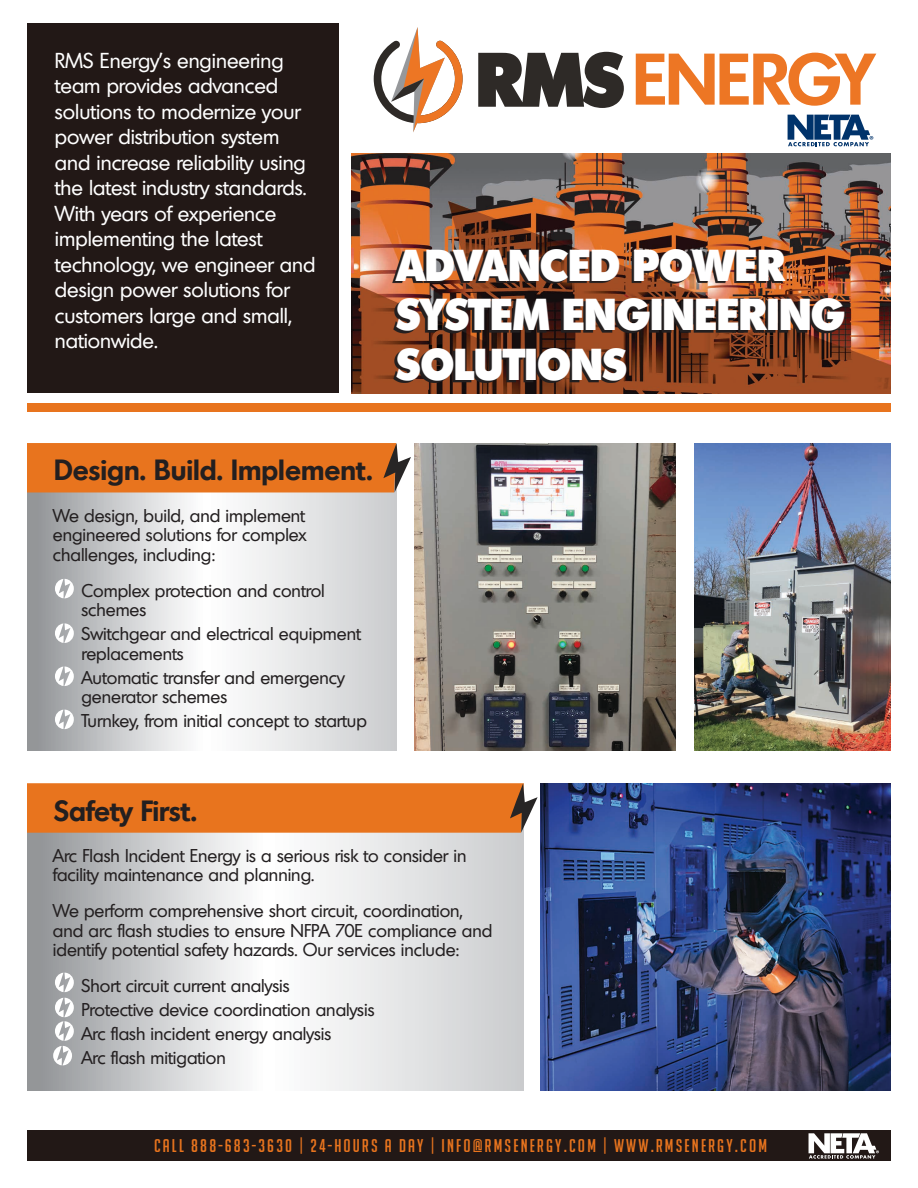
<style>
.page{position:relative;width:918px;height:1188px;background:#fff}
.page>*{position:absolute;margin:0;border:0;box-sizing:border-box;transform-origin:0 0}
.t1{font:800 43.5px/49.5px "Montreal Serial";color:#fff}
.t2{font:700 28.5px "Montreal Serial";color:#231f20}
.t3{font:21px/25.5px "Montreal Serial";color:#fff}
.t4{font:18px/19.5px "Montreal Serial";color:#231f20}
.t5{font:18px "Big Noodle Titling";letter-spacing:.12em;color:#e8741e}
</style>
<div class="page">
<svg style="left:27px;top:492px;width:369px;height:258px"></svg>
<div style="left:27px;top:24px;width:311px;height:369px;background:#221816"></div>
<img style="left:414px;top:443px;width:262px;height:307px">
<div style="left:27px;top:443px;width:384px;height:49px;background:#e8741e"></div>
<svg style="left:55px;top:579px;width:19px;height:19px"></svg>
<svg style="left:55px;top:623px;width:19px;height:20px"></svg>
<svg style="left:55px;top:666px;width:19px;height:20px"></svg>
<svg style="left:55px;top:710px;width:19px;height:19px"></svg>
<img style="left:351px;top:153px;width:540px;height:240px">
<svg style="left:392px;top:251px;width:450px;height:132px;background:#593120"></svg>
<div style="left:27px;top:403px;width:864px;height:8px;background:#e8741e"></div>
<div style="left:27px;top:1131px;width:864px;height:30px;background:#221816"></div>
<svg style="left:809px;top:1133px;width:70px;height:26px"></svg>
<svg style="left:478px;top:52px;width:146px;height:56px"></svg>
<svg style="left:636px;top:53px;width:240px;height:53px"></svg>
<svg style="left:374px;top:27px;width:89px;height:105px"></svg>
<svg style="left:788px;top:115px;width:85px;height:31px"></svg>
<img style="left:694px;top:443px;width:197px;height:307px">
<svg style="left:27px;top:833px;width:497px;height:258px"></svg>
<img style="left:541px;top:783px;width:350px;height:307px">
<svg style="left:53px;top:973px;width:21px;height:92px"></svg>
<svg style="left:27px;top:783px;width:511px;height:50px;background:#e57625"></svg>
<p class="t3" style="left:55px;top:47px;width:253px">RMS Energy’s engineering team provides advanced solutions to modernize your power distribution system and increase reliability using the latest industry standards.<br>With years of experience implementing the latest</p>
<p class="t3" style="left:55px;top:251px;width:262px">technology, we engineer and design power solutions for customers large and small, nationwide.</p>
<p class="t1" style="left:396px;top:238px;width:390px">ADVANCED POWER</p>
<p class="t1" style="left:396px;top:288px;width:450px">SYSTEM ENGINEERING<br>SOLUTIONS</p>
<p class="t2" style="left:54px;top:451px;width:320px">Design. Build. Implement.</p>
<p class="t4" style="left:53px;top:505px;width:254px">We design, build, and implement</p>
<p class="t4" style="left:53px;top:524px;width:255px">engineered solutions for complex</p>
<p class="t4" style="left:53px;top:544px;width:164px">challenges, including:</p>
<p class="t4" style="left:81px;top:580px;width:245px">Complex protection and control</p>
<p class="t4" style="left:81px;top:599px;width:66px">schemes</p>
<p class="t4" style="left:81px;top:623px;width:281px">Switchgear and electrical equipment</p>
<p class="t4" style="left:81px;top:643px;width:104px">replacements</p>
<p class="t4" style="left:81px;top:667px;width:265px">Automatic transfer and emergency</p>
<p class="t4" style="left:81px;top:686px;width:147px">generator schemes</p>
<p class="t4" style="left:81px;top:710px;width:287px">Turnkey, from initial concept to startup</p>
<p class="t2" style="left:54px;top:792px;width:144px">Safety First.</p>
<p class="t4" style="left:53px;top:845px;width:415px">Arc Flash Incident Energy is a serious risk to consider in facility maintenance and planning.</p>
<p class="t4" style="left:53px;top:901px;width:441px">We perform comprehensive short circuit, coordination, and arc flash studies to ensure NFPA 70E compliance and identify potential safety hazards. Our services include:</p>
<p class="t4" style="left:81px;top:976px;width:210px">Short circuit current analysis</p>
<p class="t4" style="left:81px;top:1000px;width:295px">Protective device coordination analysis</p>
<p class="t4" style="left:81px;top:1024px;width:251px">Arc flash incident energy analysis</p>
<p class="t4" style="left:81px;top:1048px;width:146px">Arc flash mitigation</p>
<p class="t5" style="left:154px;top:1136px;width:614px">CALL 888-683-3630 | 24-HOURS A DAY | INFO@RMSENERGY.COM | WWW.RMSENERGY.COM</p>
</div>
